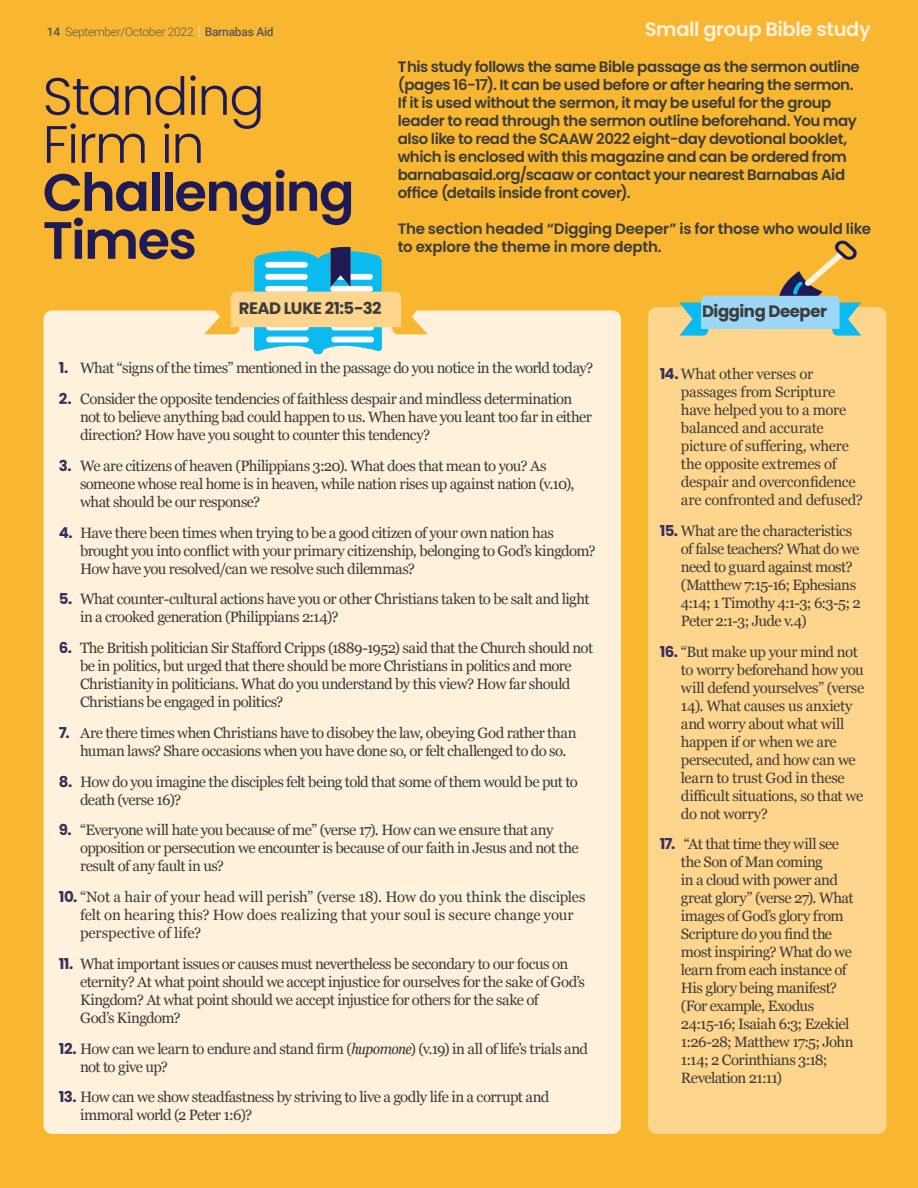
<style>
.page{position:relative;width:918px;height:1188px;background:#f9b731}
.page>*{position:absolute;margin:0;border:0;box-sizing:border-box;transform-origin:0 0}
.t1{font:600 52.5px/48px "Poppins";letter-spacing:-.03em;color:#1d1a55}
.t2{font:300 52.5px/48px "Poppins";letter-spacing:-.03em;color:#1d1a55}
.t3{font:600 19.5px "Poppins";letter-spacing:-.02em;color:#fff1db}
.t4{font:700 16.5px "Poppins";letter-spacing:-.025em;color:#3c3c3b}
.t5{font:15px/18px "Georgia";letter-spacing:-.035em;color:#3c3c3b}
.t6{font:600 15px/18px "Poppins";letter-spacing:-.03em;color:#3c3c3b}
.t7{font:15px/18px "Georgia";letter-spacing:-.015em;color:#3c3c3b}
.t8{font:15px/18px "Georgia";letter-spacing:-.005em;color:#3c3c3b}
.t9{font:300 12px "Roboto";letter-spacing:-.02em;color:#575756}
.s1{font-weight:500}
.s2{color:#2c2660}
.s3{font-family:"Poppins";font-weight:700;color:#372e5b}
.s4{font-family:"Georgia Pro"}
.s5{font-family:"Georgia Pro";font-style:italic;font-stretch:condensed}
</style>
<div class="page">
<div style="left:43px;top:310px;width:578px;height:824px;background:#fff1db;border-radius:9px"></div>
<div style="left:648px;top:307px;width:239px;height:827px;background:#fed58d;border-radius:9px"></div>
<svg style="left:679px;top:241px;width:182px;height:95px"></svg>
<svg style="left:204px;top:246px;width:224px;height:108px"></svg>
<p class="t9" style="left:47px;top:23px;width:228px"><span class="s1">14</span> September/October 2022 <span class="s1">Barnabas Aid</span></p>
<h2 class="t3" style="left:645px;top:18px;width:228px">Small group Bible study</h2>
<h1 class="t2" style="left:43px;top:73px;width:223px">Standing<br>Firm in</h1>
<h1 class="t1" style="left:43px;top:169px;width:313px">Challenging<br>Times</h1>
<p class="t6" style="left:398px;top:58px;width:463px"><span class="s2">T</span>his study follows the same Bible passage as the sermon outline (pages 16-17). It can be used before or after hearing the sermon.<br>If it is used without the sermon, it may be useful for the group leader to read through the sermon outline beforehand. You may also like to read the SCAAW 2022 eight-day devotional booklet, which is enclosed with this magazine and can be ordered from barnabasaid.org/scaaw or contact your nearest Barnabas Aid office (details inside front cover).</p>
<p class="t6" style="left:398px;top:220px;width:475px">The section headed “Digging Deeper” is for those who would like to explore the theme in more depth.</p>
<p class="t4" style="left:239px;top:299px;width:144px">READ LUKE 21:5-32</p>
<p class="t4" style="left:702px;top:302px;width:127px">Digging Deeper</p>
<p class="t5" style="left:59px;top:359px;width:536px"><span class="s3">1.</span> What “signs of the times” mentioned in the passage do you notice in the world today?</p>
<p class="t5" style="left:80px;top:389px;width:513px;text-indent:-21px"><span class="s3">2.</span> Consider the opposite tendencies of faithless despair and mindless determination not to believe anything bad could happen to us. When have you leant too far in either direction? How have you sought to counter this tendency?</p>
<p class="t5" style="left:80px;top:456px;width:496px;text-indent:-21px"><span class="s3">3.</span> We are citizens of heaven (Philippians 3:20). What does that mean to you? As someone whose real home is in heaven, while nation rises up against nation (v.10), what should be our response?</p>
<p class="t5" style="left:80px;top:523px;width:517px;text-indent:-21px"><span class="s3">4.</span> Have there been times when trying to be a good citizen of your own nation has brought you into conflict with your primary citizenship, belonging to God’s kingdom?<br>How have you resolved/can we resolve such dilemmas?</p>
<p class="t5" style="left:80px;top:590px;width:511px;text-indent:-21px"><span class="s3">5.</span> What counter-cultural actions have you or other Christians taken to be salt and light in a crooked generation (Philippians 2:14)?</p>
<p class="t5" style="left:80px;top:638px;width:515px;text-indent:-21px"><span class="s3">6.</span> The British politician Sir Stafford Cripps (1889-1952) said that the Church should not be in politics, but urged that there should be more Christians in politics and more Christianity in politicians. What do you understand by this view? How far should Christians be engaged in politics?</p>
<p class="t5" style="left:80px;top:723px;width:498px;text-indent:-21px"><span class="s3">7.</span> Are there times when Christians have to disobey the law, obeying God rather than human laws? Share occasions when you have done so, or felt challenged to do so.</p>
<p class="t5" style="left:80px;top:772px;width:499px;text-indent:-21px"><span class="s3">8.</span> How do you imagine the disciples felt being told that some of them would be put to death (verse 16)?</p>
<p class="t5" style="left:80px;top:821px;width:500px;text-indent:-21px"><span class="s3">9.</span> “Everyone will hate you because of me” (verse 17). How can we ensure that any opposition or persecution we encounter is because of our faith in Jesus and not the result of any fault in us?</p>
<p class="t8" style="left:80px;top:887px;width:507px;text-indent:-21px"><span class="s3">10.</span> “Not a hair of your head will perish” (verse 18). How do you think the disciples felt on hearing this? How does realizing that your soul is secure change your perspective of life?</p>
<p class="t5" style="left:80px;top:954px;width:506px;text-indent:-21px"><span class="s3">11.</span> What important issues or causes must nevertheless be secondary to our focus on eternity? At what point should we accept injustice for ourselves for the sake of God’s Kingdom? At what point should we accept injustice for others for the sake of<br>God’s Kingdom?</p>
<p class="t5" style="left:80px;top:1039px;width:510px;text-indent:-21px"><span class="s3">12.</span> How can we learn to endure and stand firm <span class="s4">(</span><span class="s5">hupomone</span>) (v.19) in all of life’s trials and not to give up?</p>
<p class="t5" style="left:80px;top:1088px;width:471px;text-indent:-21px"><span class="s3">13.</span> How can we show steadfastness by striving to live a godly life in a corrupt and immoral world (2 Peter 1:6)?</p>
<p class="t7" style="left:681px;top:364px;width:184px;text-indent:-21px"><span class="s3">14.</span> What other verses or passages from Scripture have helped you to a more balanced and accurate picture of suffering, where the opposite extremes of despair and overconfidence are confronted and defused?</p>
<p class="t5" style="left:681px;top:521px;width:181px;text-indent:-21px"><span class="s3">15.</span> What are the characteristics of false teachers? What do we need to guard against most? (Matthew 7:15-16; Ephesians<br>4:14; 1 Timothy 4:1-3; 6:3-5; 2<br>Peter 2:1-3; Jude v.4)</p>
<p class="t5" style="left:681px;top:642px;width:185px;text-indent:-21px"><span class="s3">16.</span> “But make up your mind not to worry beforehand how you will defend yourselves” (verse<br>14). What causes us anxiety and worry about what will happen if or when we are persecuted, and how can we learn to trust God in these difficult situations, so that we do not worry?</p>
<p class="t5" style="left:681px;top:835px;width:174px;text-indent:-21px"><span class="s3">17.</span> “At that time they will see the Son of Man coming<br>in a cloud with power and great glory” (verse 27). What images of God’s glory from<br>Scripture do you find the most inspiring? What do we learn from each instance of<br>His glory being manifest? (For example, Exodus<br>24:15-16; Isaiah 6:3; Ezekiel<br>1:26-28; Matthew 17:5; John<br>1:14; 2 Corinthians 3:18;<br>Revelation 21:11)</p>
</div>
